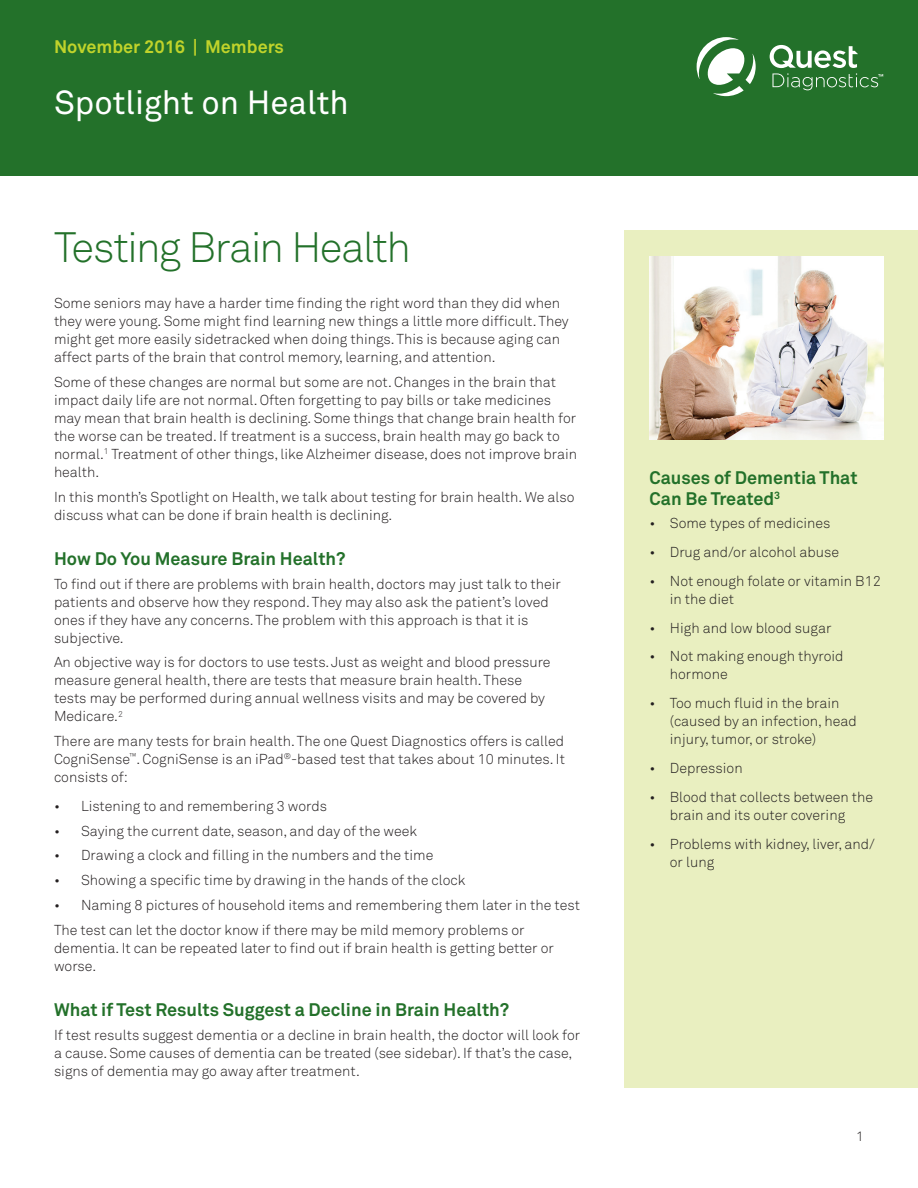
<style>
.page{position:relative;width:918px;height:1188px;background:#fff}
.page>*{position:absolute;margin:0;border:0;box-sizing:border-box;transform-origin:0 0}
.Newletter_Title{font:300 42px "Akkurat Std";letter-spacing:-.04em;color:#23712a}
.t1{font:33px "Akkurat Std";color:#fff}
.Section_Header{font:700 18px/21px "Akkurat Std";color:#23712a}
.Issue_Identifier{font:700 18px "Akkurat Std";color:#c0d32b}
.Body_Copy{font:300 14.25px/18px "Akkurat Std";color:#231f20}
.Body_Copy_Before_Bul{font:300 14.25px/18px "Akkurat Std";color:#231f20;text-align:justify}
.Pg_Number{font:300 13.5px "Akkurat Std";color:#231f20}
</style>
<div class="page">
<div style="left:0;top:0;width:918px;height:176px;background:#23712a"></div>
<svg style="left:697px;top:37px;width:186px;height:59px"></svg>
<div style="left:624px;top:230px;width:294px;height:858px;background:#e9efc0"></div>
<img style="left:650px;top:256px;width:234px;height:184px">
<p class="Issue_Identifier" style="left:54px;top:35px;width:232px">November 2016 | Members</p>
<h2 class="t1" style="left:54px;top:84px;width:296px">Spotlight on Health</h2>
<p class="Newletter_Title" style="left:54px;top:223px;width:359px">Testing Brain Health</p>
<p class="Body_Copy" style="left:54px;top:294px;width:516px">Some seniors may have a harder time finding the right word than they did when they were young. Some might find learning new things a little more difficult. They might get more easily sidetracked when doing things. This is because aging can affect parts of the brain that control memory, learning, and attention.</p>
<p class="Body_Copy" style="left:54px;top:373px;width:525px">Some of these changes are normal but some are not. Changes in the brain that impact daily life are not normal. Often forgetting to pay bills or take medicines may mean that brain health is declining. Some things that change brain health for the worse can be treated. If treatment is a success, brain health may go back to normal.<sup>1</sup> Treatment of other things, like Alzheimer disease, does not improve brain health.</p>
<p class="Body_Copy" style="left:54px;top:488px;width:522px">In this month’s Spotlight on Health, we talk about testing for brain health. We also discuss what can be done if brain health is declining.</p>
<p class="Section_Header" style="left:54px;top:548px;width:293px">How Do You Measure Brain Health?</p>
<p class="Body_Copy" style="left:54px;top:575px;width:508px">To find out if there are problems with brain health, doctors may just talk to their patients and observe how they respond. They may also ask the patient’s loved ones if they have any concerns. The problem with this approach is that it is subjective.</p>
<p class="Body_Copy" style="left:54px;top:653px;width:498px">An objective way is for doctors to use tests. Just as weight and blood pressure measure general health, there are tests that measure brain health. These tests may be performed during annual wellness visits and may be covered by Medicare.<sup>2</sup></p>
<p class="Body_Copy_Before_Bul" style="left:54px;top:732px;width:513px">There are many tests for brain health. The one Quest Diagnostics offers is called CogniSense<sup>™</sup>. CogniSense is an iPad<sup>®</sup>-based test that takes about 10 minutes. It consists of:</p>
<p class="Body_Copy" style="left:54px;top:797px;width:275px">• Listening to and remembering 3 words</p>
<p class="Body_Copy" style="left:54px;top:822px;width:365px">• Saying the current date, season, and day of the week</p>
<p class="Body_Copy" style="left:54px;top:846px;width:381px">• Drawing a clock and filling in the numbers and the time</p>
<p class="Body_Copy" style="left:54px;top:871px;width:413px">• Showing a specific time by drawing in the hands of the clock</p>
<p class="Body_Copy" style="left:54px;top:896px;width:527px">• Naming 8 pictures of household items and remembering them later in the test</p>
<p class="Body_Copy" style="left:54px;top:921px;width:501px">The test can let the doctor know if there may be mild memory problems or dementia. It can be repeated later to find out if brain health is getting better or worse.</p>
<p class="Section_Header" style="left:54px;top:999px;width:457px">What if Test Results Suggest a Decline in Brain Health?</p>
<p class="Body_Copy" style="left:54px;top:1026px;width:528px">If test results suggest dementia or a decline in brain health, the doctor will look for a cause. Some causes of dementia can be treated (see sidebar). If that’s the case, signs of dementia may go away after treatment.</p>
<p class="Section_Header" style="left:650px;top:467px;width:209px">Causes of Dementia That<br>Can Be Treated<sup>3</sup></p>
<p class="Body_Copy" style="left:650px;top:514px;width:182px">• Some types of medicines</p>
<p class="Body_Copy" style="left:650px;top:543px;width:191px">• Drug and/or alcohol abuse</p>
<p class="Body_Copy" style="left:670px;top:572px;width:213px;text-indent:-20px">• Not enough folate or vitamin B12 in the diet</p>
<p class="Body_Copy" style="left:650px;top:619px;width:183px">• High and low blood sugar</p>
<p class="Body_Copy" style="left:670px;top:647px;width:175px;text-indent:-20px">• Not making enough thyroid hormone</p>
<p class="Body_Copy" style="left:670px;top:694px;width:188px;text-indent:-20px">• Too much fluid in the brain (caused by an infection, head injury, tumor, or stroke)</p>
<p class="Body_Copy" style="left:650px;top:759px;width:95px">• Depression</p>
<p class="Body_Copy" style="left:650px;top:788px;width:225px;text-align:center">• Blood that collects between the brain and its outer covering</p>
<p class="Body_Copy" style="left:670px;top:835px;width:207px;text-indent:-20px">• Problems with kidney, liver, and/ or lung</p>
<p class="Pg_Number" style="left:856px;top:1128px;width:9px">1</p>
</div>
